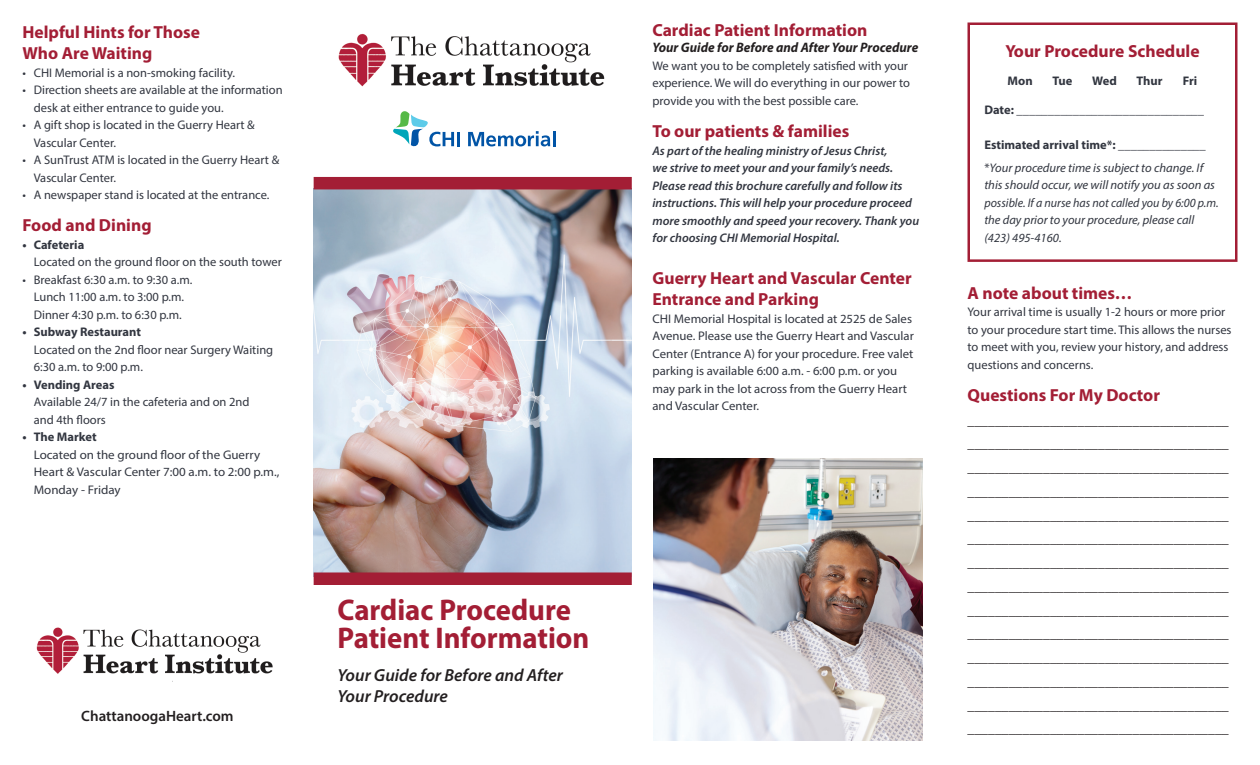
<style>
.page{position:relative;width:1260px;height:765px;background:#fff}
.page>*{position:absolute;margin:0;border:0;box-sizing:border-box;transform-origin:0 0}
.t1{font:700 30px/28.8px "Myriad Pro";color:#a31e35;scale:.96 1}
.t2{font:700 17.5px/21px "Myriad Pro";color:#a31e35}
.t3{font:italic 600 17.5px/21px "Myriad Pro";color:#231f20}
.t4{font:600 15px "Myriad Pro";color:#231f20}
.t5{font:700 13.75px/23.8px "Myriad Pro";color:#231f20;text-align:justify}
.t6{font:italic 700 13.75px "Myriad Pro";color:#231f20;scale:.96 1}
.t7{font:12.5px/17.5px "Myriad Pro";color:#323640}
.t8{font:italic 600 12.5px/17.5px "Myriad Pro";color:#323640}
.t9{font:italic 12.5px/17.5px "Myriad Pro";color:#323640}
.t10{font:12.5px/17.5px "Myriad Pro";color:#323640;scale:1.04 1}
.t11{font:700 12.5px "Myriad Pro";color:#323640}
.s1{font-weight:700}
.s2{font-weight:700;font-style:normal}
.s3{font-style:normal}
</style>
<div class="page">
<img style="left:314px;top:189px;width:318px;height:383px">
<img style="left:338px;top:33px;width:267px;height:54px">
<img style="left:36px;top:627px;width:237px;height:47px">
<div style="left:968px;top:22px;width:270px;height:240px;border:2px solid #a31e35"></div>
<div style="left:314px;top:177px;width:318px;height:12px;background:#a31e35"></div>
<img style="left:653px;top:458px;width:269px;height:283px">
<div style="left:314px;top:572px;width:318px;height:13px;background:#a31e35"></div>
<svg style="left:393px;top:111px;width:61px;height:36px"></svg>
<hr style="left:457px;top:132px;width:3px;height:14px;background:#0154a6">
<svg style="left:468px;top:131px;width:82px;height:15px"></svg>
<hr style="left:553px;top:131px;width:3px;height:15px;background:#0154a6">
<h2 class="t2" style="left:22px;top:21px;width:179px">Helpful Hints for Those<br>Who Are Waiting</h2>
<p class="t7" style="left:22px;top:63px;width:214px">• CHI Memorial is a non-smoking facility.</p>
<p class="t7" style="left:34px;top:81px;width:250px;text-indent:-11px">• Direction sheets are available at the information desk at either entrance to guide you.</p>
<p class="t7" style="left:34px;top:116px;width:223px;text-indent:-11px">• A gift shop is located in the Guerry Heart &amp;<br>Vascular Center.</p>
<p class="t7" style="left:34px;top:151px;width:247px;text-indent:-11px">• A SunTrust ATM is located in the Guerry Heart &amp;<br>Vascular Center.</p>
<p class="t7" style="left:22px;top:186px;width:249px">• A newspaper stand is located at the entrance.</p>
<h2 class="t2" style="left:22px;top:214px;width:131px">Food and Dining</h2>
<p class="t11" style="left:22px;top:237px;width:63px">• Cafeteria</p>
<p class="t7" style="left:34px;top:253px;width:250px">Located on the ground floor on the south tower</p>
<p class="t7" style="left:22px;top:271px;width:171px;text-align:center">• Breakfast 6:30 a.m. to 9:30 a.m.<br>Lunch 11:00 a.m. to 3:00 p.m.<br>Dinner 4:30 p.m. to 6:30 p.m.</p>
<p class="t11" style="left:22px;top:324px;width:120px">• Subway Restaurant</p>
<p class="t7" style="left:34px;top:341px;width:241px">Located on the 2nd floor near Surgery Waiting<br>6:30 a.m. to 9:00 p.m.</p>
<p class="t11" style="left:22px;top:377px;width:94px">• Vending Areas</p>
<p class="t7" style="left:34px;top:393px;width:217px">Available 24/7 in the cafeteria and on 2nd and 4th floors</p>
<p class="t11" style="left:22px;top:429px;width:76px">• The Market</p>
<p class="t10" style="left:34px;top:446px;width:238px">Located on the ground floor of the Guerry<br>Heart &amp; Vascular Center 7:00 a.m. to 2:00 p.m.,<br>Monday - Friday</p>
<p class="t4" style="left:81px;top:706px;width:154px">ChattanoogaHeart.com</p>
<h1 class="t1" style="left:338px;top:594px;width:264px">Cardiac Procedure<br>Patient Information</h1>
<h2 class="t3" style="left:338px;top:664px;width:227px">Your Guide for Before and After<br>Your Procedure</h2>
<h2 class="t2" style="left:652px;top:19px;width:216px">Cardiac Patient Information</h2>
<p class="t6" style="left:652px;top:39px;width:279px">Your Guide for Before and After Your Procedure</p>
<p class="t7" style="left:652px;top:56px;width:259px">We want you to be completely satisfied with your experience. We will do everything in our power to provide you with the best possible care.</p>
<h2 class="t2" style="left:652px;top:120px;width:198px">To our patients &amp; families</h2>
<p class="t8" style="left:652px;top:142px;width:268px">As part of the healing ministry of Jesus Christ,<br>we strive to meet your and your family’s needs.<br>Please read this brochure carefully and follow its instructions. This will help your procedure proceed more smoothly and speed your recovery. Thank you for choosing CHI Memorial Hospital.</p>
<h2 class="t2" style="left:652px;top:267px;width:261px">Guerry Heart and Vascular Center<br>Entrance and Parking</h2>
<p class="t7" style="left:652px;top:310px;width:263px">CHI Memorial Hospital is located at 2525 de Sales Avenue. Please use the Guerry Heart and Vascular Center (Entrance A) for your procedure. Free valet parking is available 6:00 a.m. - 6:00 p.m. or you may park in the lot across from the Guerry Heart and Vascular Center.</p>
<h2 class="t2" style="left:1005px;top:40px;width:196px">Your Procedure Schedule</h2>
<p class="t11" style="left:1008px;top:73px;width:27px">Mon</p>
<p class="t11" style="left:1052px;top:73px;width:22px">Tue</p>
<p class="t11" style="left:1092px;top:73px;width:26px">Wed</p>
<p class="t11" style="left:1137px;top:73px;width:28px">Thur</p>
<p class="t11" style="left:1183px;top:73px;width:16px">Fri</p>
<p class="t7" style="left:984px;top:101px;width:221px"><span class="s1">Date:</span> ______________________________</p>
<p class="t9" style="left:984px;top:133px;width:223px;line-height:23.1px"><span class="s2">Estimated arrival time*:</span> <span class="s3">______________ *</span>Your procedure time is subject to change. If</p>
<p class="t9" style="left:984px;top:176px;width:236px">this should occur, we will notify you as soon as possible. If a nurse has not called you by 6:00 p.m. the day prior to your procedure, please call (423) 495-4160.</p>
<h2 class="t2" style="left:968px;top:282px;width:166px">A note about times…</h2>
<p class="t7" style="left:968px;top:303px;width:266px">Your arrival time is usually 1-2 hours or more prior to your procedure start time. This allows the nurses to meet with you, review your history, and address questions and concerns.</p>
<h2 class="t2" style="left:968px;top:384px;width:194px">Questions For My Doctor</h2>
<p class="t5" style="left:968px;top:408px;width:263px">______________________________________ ______________________________________ ______________________________________ ______________________________________ ______________________________________ ______________________________________ ______________________________________ ______________________________________ ______________________________________ ______________________________________ ______________________________________ ______________________________________ ______________________________________ ______________________________________</p>
</div>
